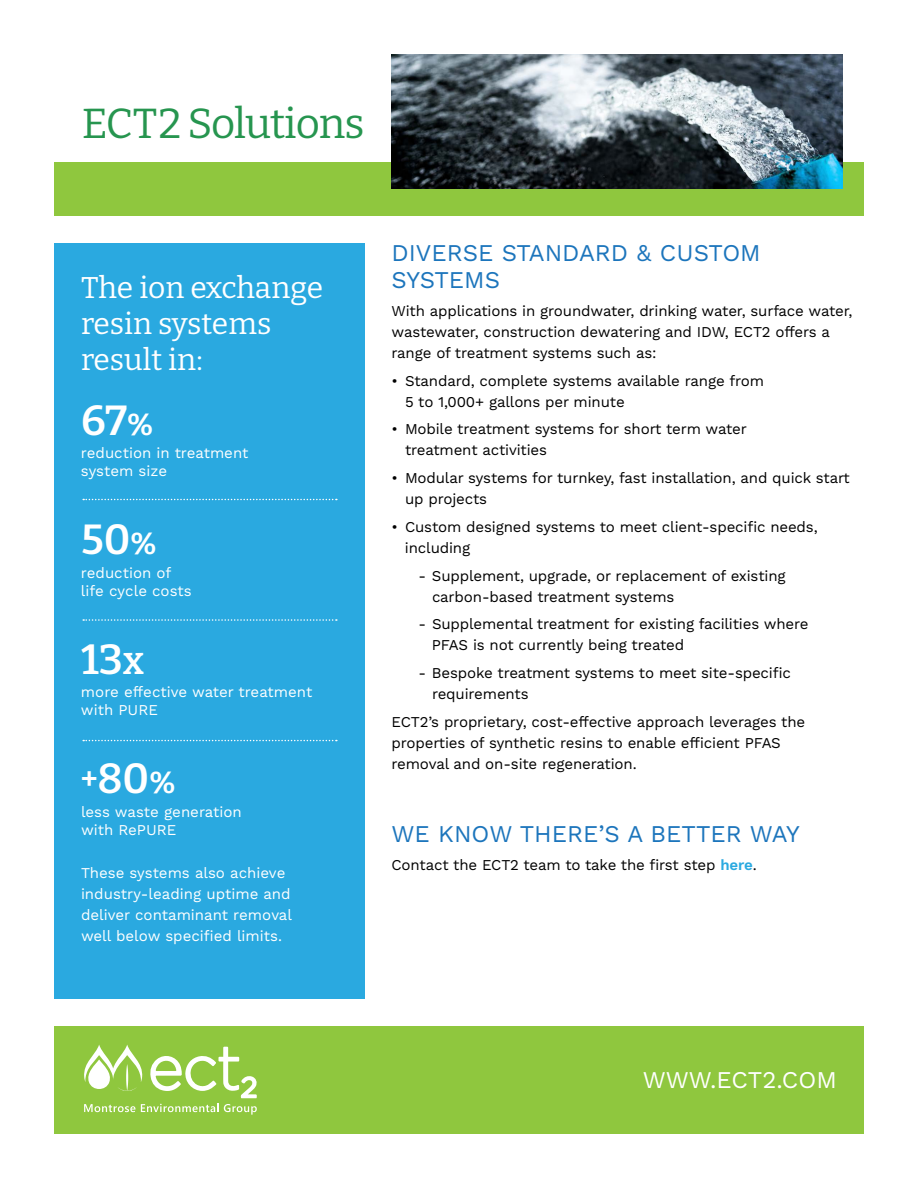
<style>
.page{position:relative;width:918px;height:1188px;background:#fff}
.page>*{position:absolute;margin:0;border:0;box-sizing:border-box;transform-origin:0 0}
.t1{font:42px "Bitter";letter-spacing:-.025em;color:#26954f}
.t2{font:600 42px "Bitter";color:#fff}
.t3{font:30px/36px "Bitter";color:#fff}
.t4{font:700 30px "Bitter";color:#fff}
.t5{font:24px/27px "Work Sans";color:#1c75bc}
.t6{font:24px "Work Sans";color:#fff}
.t7{font:15px/21px "Work Sans";letter-spacing:-.01em;color:#000}
.t8{font:15px/18px "Work Sans";color:#fff}
.s1{font-weight:700;font-size:30px}
.s2{font-weight:600;font-size:42px}
.s3{font-weight:600;color:#2aa9e0}
</style>
<div class="page">
<div style="left:54px;top:1026px;width:810px;height:108px;background:#8fc73e"></div>
<svg style="left:84px;top:1104px;width:51px;height:8px"></svg>
<svg style="left:141px;top:1104px;width:116px;height:11px"></svg>
<svg style="left:150px;top:1047px;width:107px;height:51px"></svg>
<svg style="left:84px;top:1045px;width:59px;height:46px"></svg>
<div style="left:54px;top:243px;width:310px;height:756px;background:#2aa9e0"></div>
<div style="left:54px;top:162px;width:810px;height:54px;background:#8fc73e"></div>
<img style="left:392px;top:54px;width:451px;height:135px">
<svg style="left:83px;top:499px;width:254px;height:1px"></svg>
<svg style="left:83px;top:619px;width:254px;height:2px"></svg>
<svg style="left:83px;top:740px;width:254px;height:1px"></svg>
<h1 class="t1" style="left:82px;top:97px;width:284px">ECT2 Solutions</h1>
<h2 class="t3" style="left:81px;top:269px;width:244px">The ion exchange resin systems result in:</h2>
<h1 class="t2" style="left:81px;top:393px;width:74px">67<span class="s1">%</span></h1>
<p class="t8" style="left:81px;top:445px;width:169px">reduction in treatment system size</p>
<h1 class="t2" style="left:81px;top:513px;width:77px">50<span class="s1">%</span></h1>
<p class="t8" style="left:81px;top:565px;width:112px">reduction of life cycle costs</p>
<h1 class="t2" style="left:81px;top:632px;width:65px">13<span class="s1">X</span></h1>
<p class="t8" style="left:81px;top:684px;width:233px">more effective water treatment with PURE</p>
<h2 class="t4" style="left:81px;top:761px;width:96px">+<span class="s2">80</span>%</h2>
<p class="t8" style="left:81px;top:804px;width:162px">less waste generation with RePURE</p>
<p class="t8" style="left:81px;top:863px;width:213px;line-height:21px">These systems also achieve industry-leading uptime and deliver contaminant removal well below specified limits.</p>
<h3 class="t5" style="left:392px;top:241px;width:371px">DIVERSE STANDARD &amp; CUSTOM<br>SYSTEMS</h3>
<p class="t7" style="left:392px;top:301px;width:463px">With applications in groundwater, drinking water, surface water, wastewater, construction dewatering and IDW, ECT2 offers a range of treatment systems such as:</p>
<p class="t7" style="left:405px;top:371px;width:361px;text-indent:-14px">• Standard, complete systems available range from<br>5 to 1,000+ gallons per minute</p>
<p class="t7" style="left:405px;top:420px;width:343px;text-indent:-14px">• Mobile treatment systems for short term water treatment activities</p>
<p class="t7" style="left:405px;top:468px;width:446px;text-indent:-14px">• Modular systems for turnkey, fast installation, and quick start up projects</p>
<p class="t7" style="left:405px;top:517px;width:414px;text-indent:-13px">• Custom designed systems to meet client-specific needs, including</p>
<p class="t7" style="left:432px;top:566px;width:355px;text-indent:-14px">- Supplement, upgrade, or replacement of existing carbon-based treatment systems</p>
<p class="t7" style="left:432px;top:615px;width:378px;text-indent:-13px">- Supplemental treatment for existing facilities where<br>PFAS is not currently being treated</p>
<p class="t7" style="left:432px;top:663px;width:360px;text-indent:-14px">- Bespoke treatment systems to meet site-specific requirements</p>
<p class="t7" style="left:392px;top:712px;width:415px">ECT2’s proprietary, cost-effective approach leverages the properties of synthetic resins to enable efficient PFAS removal and on-site regeneration.</p>
<h3 class="t5" style="left:392px;top:822px;width:410px">WE KNOW THERE’S A BETTER WAY</h3>
<p class="t7" style="left:392px;top:855px;width:367px">Contact the ECT2 team to take the first step <span class="s3">here</span>.</p>
<h3 class="t6" style="left:643px;top:1066px;width:196px">WWW.ECT2.COM</h3>
</div>
